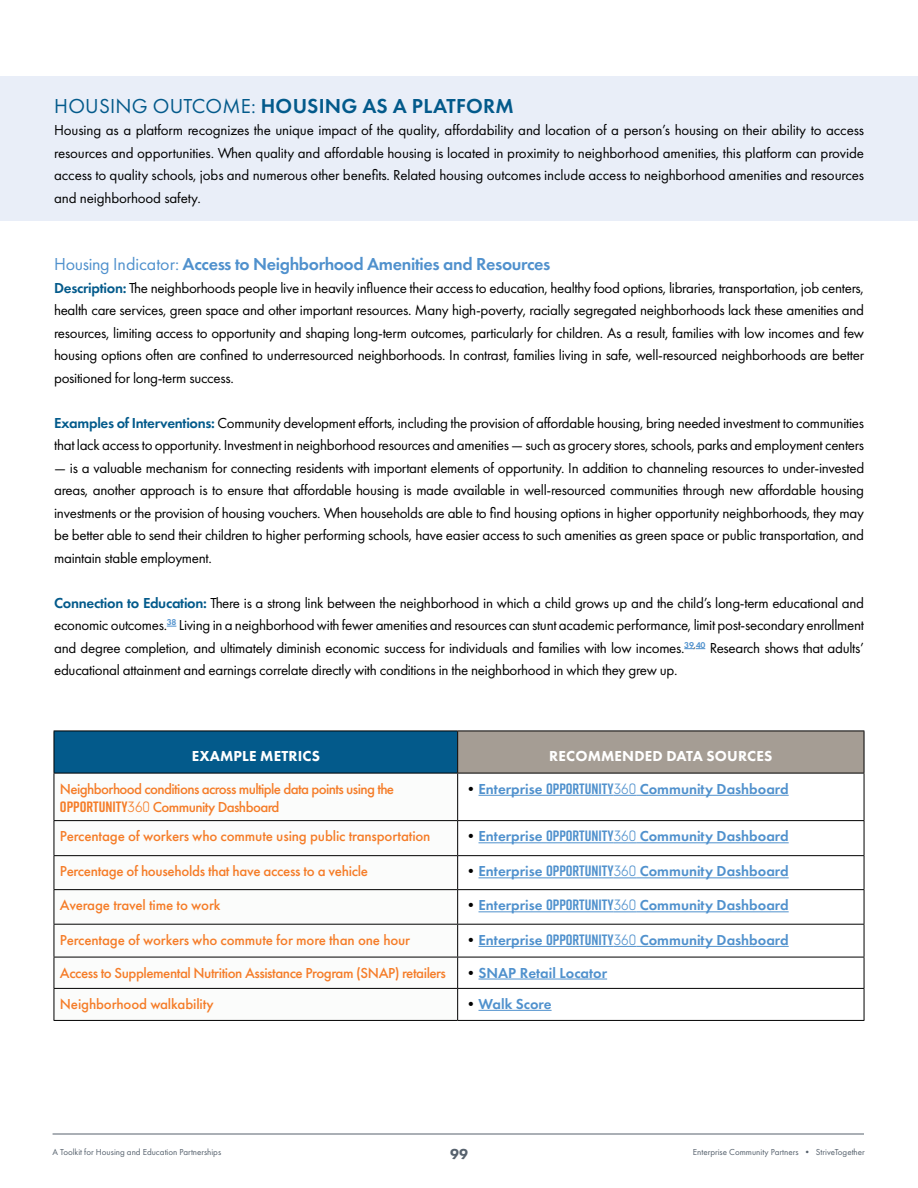
<style>
.page{position:relative;width:918px;height:1188px;background:#fff}
.page>*{position:absolute;margin:0;border:0;box-sizing:border-box;transform-origin:0 0}
.t1{font:600 21px "Futura PT";letter-spacing:.01em;color:#035a8b}
.t2{font:600 18px "Futura PT";letter-spacing:-.02em;color:#5091cd}
.t3{font:15px/22.5px "Futura PT";letter-spacing:-.02em;color:#000;text-align:justify}
.t4{font:500 15px/32px "Futura PT";letter-spacing:-.02em;color:#f57d29}
.t5{font:600 15px "Futura PT";color:#5091cd}
.t6{font:500 15px/18px "Futura PT";letter-spacing:-.04em;color:#f57d29}
.t7{font:800 15px "Futura PT";letter-spacing:.01em;color:#fff}
.t8{font:800 15px "Futura PT";color:#56616d}
.t9{font:9px "Futura PT";color:#56616d}
.s1{font-weight:400}
.s2{font-weight:600;color:#035a8b}
.s3{font-family:"Rift";font-weight:700}
.s4{font-family:"Neuzeit Gro";font-weight:300;font-size:15.9px}
.s5{font-weight:400;color:#000}
.s6{font-weight:600;color:#5091cd}
.s7{font-family:"Rift";font-weight:700;color:#5091cd}
.s8{font-family:"Neuzeit Gro";font-weight:300;font-size:15.9px;color:#5091cd}
</style>
<div class="page">
<div style="left:0;top:77px;width:918px;height:144px;background:#e9eef8"></div>
<hr style="left:53px;top:1134px;width:811px;height:1px;background:#56616d">
<svg style="left:684px;top:648px;width:21px;height:1px"></svg>
<div style="left:54px;top:731px;width:404px;height:42px;background:#035a8b"></div>
<div style="left:458px;top:731px;width:406px;height:42px;background:#a59d94"></div>
<svg style="left:55px;top:821px;width:402px;height:199px"></svg>
<svg style="left:458px;top:774px;width:406px;height:246px"></svg>
<hr style="left:457px;top:731px;width:1px;height:42px;background:#000">
<hr style="left:54px;top:773px;width:404px;height:1px;background:#000">
<hr style="left:54px;top:773px;width:1px;height:47px;background:#000">
<hr style="left:458px;top:773px;width:406px;height:1px;background:#000">
<hr style="left:457px;top:773px;width:1px;height:47px;background:#000">
<hr style="left:864px;top:773px;width:1px;height:47px;background:#000">
<hr style="left:54px;top:820px;width:404px;height:1px;background:#000">
<hr style="left:54px;top:821px;width:1px;height:34px;background:#000">
<hr style="left:458px;top:820px;width:406px;height:1px;background:#000">
<hr style="left:457px;top:821px;width:1px;height:34px;background:#000">
<hr style="left:864px;top:821px;width:1px;height:34px;background:#000">
<hr style="left:54px;top:855px;width:404px;height:1px;background:#000">
<hr style="left:54px;top:856px;width:1px;height:33px;background:#000">
<hr style="left:458px;top:855px;width:406px;height:1px;background:#000">
<hr style="left:457px;top:856px;width:1px;height:33px;background:#000">
<hr style="left:864px;top:856px;width:1px;height:33px;background:#000">
<hr style="left:54px;top:889px;width:404px;height:1px;background:#000">
<hr style="left:54px;top:890px;width:1px;height:34px;background:#000">
<hr style="left:458px;top:889px;width:406px;height:1px;background:#000">
<hr style="left:457px;top:890px;width:1px;height:34px;background:#000">
<hr style="left:864px;top:890px;width:1px;height:34px;background:#000">
<hr style="left:54px;top:924px;width:404px;height:1px;background:#000">
<hr style="left:54px;top:925px;width:1px;height:32px;background:#000">
<hr style="left:458px;top:924px;width:406px;height:1px;background:#000">
<hr style="left:457px;top:925px;width:1px;height:32px;background:#000">
<hr style="left:864px;top:925px;width:1px;height:32px;background:#000">
<hr style="left:54px;top:957px;width:404px;height:1px;background:#000">
<hr style="left:54px;top:957px;width:1px;height:31px;background:#000">
<hr style="left:458px;top:957px;width:406px;height:1px;background:#000">
<hr style="left:457px;top:957px;width:1px;height:31px;background:#000">
<hr style="left:864px;top:957px;width:1px;height:31px;background:#000">
<hr style="left:54px;top:988px;width:404px;height:1px;background:#000">
<hr style="left:54px;top:989px;width:1px;height:31px;background:#000">
<hr style="left:458px;top:988px;width:406px;height:1px;background:#000">
<hr style="left:457px;top:989px;width:1px;height:31px;background:#000">
<hr style="left:864px;top:989px;width:1px;height:31px;background:#000">
<hr style="left:54px;top:1020px;width:404px;height:1px;background:#000">
<hr style="left:458px;top:1020px;width:406px;height:1px;background:#000">
<hr style="left:54px;top:731px;width:404px;height:1px;background:#000">
<hr style="left:54px;top:731px;width:1px;height:42px;background:#000">
<hr style="left:458px;top:731px;width:406px;height:1px;background:#000">
<hr style="left:864px;top:731px;width:1px;height:42px;background:#000">
<hr style="left:479px;top:795px;width:135px;height:1px;background:#5091cd">
<svg style="left:614px;top:795px;width:22px;height:1px"></svg>
<hr style="left:636px;top:795px;width:153px;height:1px;background:#5091cd">
<hr style="left:479px;top:842px;width:135px;height:1px;background:#5091cd">
<svg style="left:614px;top:843px;width:22px;height:1px"></svg>
<hr style="left:636px;top:842px;width:153px;height:1px;background:#5091cd">
<hr style="left:479px;top:877px;width:135px;height:1px;background:#5091cd">
<svg style="left:614px;top:878px;width:22px;height:1px"></svg>
<hr style="left:636px;top:877px;width:153px;height:1px;background:#5091cd">
<hr style="left:479px;top:911px;width:135px;height:1px;background:#5091cd">
<svg style="left:614px;top:912px;width:22px;height:1px"></svg>
<hr style="left:636px;top:911px;width:153px;height:1px;background:#5091cd">
<hr style="left:479px;top:946px;width:135px;height:1px;background:#5091cd">
<svg style="left:614px;top:946px;width:22px;height:1px"></svg>
<hr style="left:636px;top:946px;width:153px;height:1px;background:#5091cd">
<hr style="left:479px;top:979px;width:128px;height:1px;background:#5091cd">
<hr style="left:479px;top:1010px;width:73px;height:1px;background:#5091cd">
<h1 class="t1" style="left:54px;top:93px;width:461px"><span class="s1">HOUSING OUTCOME:</span> HOUSING AS A PLATFORM</h1>
<p class="t3" style="left:54px;top:119px;width:812px">Housing as a platform recognizes the unique impact of the quality, affordability and location of a person’s housing on their ability to access resources and opportunities. When quality and affordable housing is located in proximity to neighborhood amenities, this platform can provide access to quality schools, jobs and numerous other benefits. Related housing outcomes include access to neighborhood amenities and resources and neighborhood safety.</p>
<p class="t2" style="left:54px;top:253px;width:498px"><span class="s1">Housing Indicator:</span> Access to Neighborhood Amenities and Resources</p>
<p class="t3" style="left:54px;top:276px;width:812px"><span class="s2">Description:</span> The neighborhoods people live in heavily influence their access to education, healthy food options, libraries, transportation, job centers, health care services, green space and other important resources. Many high-poverty, racially segregated neighborhoods lack these amenities and resources, limiting access to opportunity and shaping long-term outcomes, particularly for children. As a result, families with low incomes and few housing options often are confined to underresourced neighborhoods. In contrast, families living in safe, well-resourced neighborhoods are better positioned for long-term success.</p>
<p class="t3" style="left:54px;top:411px;width:812px"><span class="s2">Examples of Interventions:</span> Community development efforts, including the provision of affordable housing, bring needed investment to communities that lack access to opportunity. Investment in neighborhood resources and amenities — such as grocery stores, schools, parks and employment centers</p>
<p class="t3" style="left:54px;top:456px;width:812px">— is a valuable mechanism for connecting residents with important elements of opportunity. In addition to channeling resources to under-invested areas, another approach is to ensure that affordable housing is made available in well-resourced communities through new affordable housing investments or the provision of housing vouchers. When households are able to find housing options in higher opportunity neighborhoods, they may be better able to send their children to higher performing schools, have easier access to such amenities as green space or public transportation, and maintain stable employment.</p>
<p class="t3" style="left:54px;top:591px;width:812px"><span class="s2">Connection to Education:</span> There is a strong link between the neighborhood in which a child grows up and the child’s long-term educational and economic outcomes.<sup>38</sup> Living in a neighborhood with fewer amenities and resources can stunt academic performance, limit post-secondary enrollment and degree completion, and ultimately diminish economic success for individuals and families with low incomes.<sup>39</sup><sup>,</sup><sup>40</sup> Research shows that adults’ educational attainment and earnings correlate directly with conditions in the neighborhood in which they grew up.</p>
<p class="t7" style="left:192px;top:746px;width:130px">EXAMPLE METRICS</p>
<p class="t7" style="left:549px;top:746px;width:225px">RECOMMENDED DATA SOURCES</p>
<p class="t6" style="left:60px;top:780px;width:336px">Neighborhood conditions across multiple data points using the<br><span class="s3">OPPORTUNITY</span><span class="s4">360</span> Community Dashboard</p>
<p class="t5" style="left:464px;top:779px;width:327px"><span class="s5">•</span>Enterprise <span class="s3">OPPORTUNITY</span><span class="s4">360</span> Community Dashboard</p>
<p class="t4" style="left:60px;top:820px;width:372px">Percentage of workers who commute using public transportation</p>
<p class="t5" style="left:464px;top:827px;width:327px"><span class="s5">•</span>Enterprise <span class="s3">OPPORTUNITY</span><span class="s4">360</span> Community Dashboard</p>
<p class="t4" style="left:60px;top:855px;width:310px">Percentage of households that have access to a vehicle</p>
<p class="t5" style="left:464px;top:862px;width:327px"><span class="s5">•</span>Enterprise <span class="s3">OPPORTUNITY</span><span class="s4">360</span> Community Dashboard</p>
<p class="t4" style="left:60px;top:889px;width:162px">Average travel time to work</p>
<p class="t5" style="left:464px;top:896px;width:327px"><span class="s5">•</span>Enterprise <span class="s3">OPPORTUNITY</span><span class="s4">360</span> Community Dashboard</p>
<p class="t4" style="left:60px;top:924px;width:352px">Percentage of workers who commute for more than one hour</p>
<p class="t4" style="left:60px;top:924px;width:730px;text-indent:404px"><span class="s5">•</span><span class="s6">Enterprise</span> <span class="s7">OPPORTUNITY</span><span class="s8">360</span> <span class="s6">Community Dashboard<br></span>Access to Supplemental Nutrition Assistance Program (SNAP) retailers <span class="s5">•</span><span class="s6">SNAP Retail Locator<br></span>Neighborhood walkability</p>
<p class="t5" style="left:464px;top:994px;width:89px"><span class="s5">•</span>Walk Score</p>
<p class="t9" style="left:53px;top:1147px;width:170px">A Toolkit for Housing and Education Partnerships</p>
<p class="t8" style="left:450px;top:1144px;width:19px">99</p>
<p class="t9" style="left:693px;top:1147px;width:173px">Enterprise Community Partners • StriveTogether</p>
</div>
